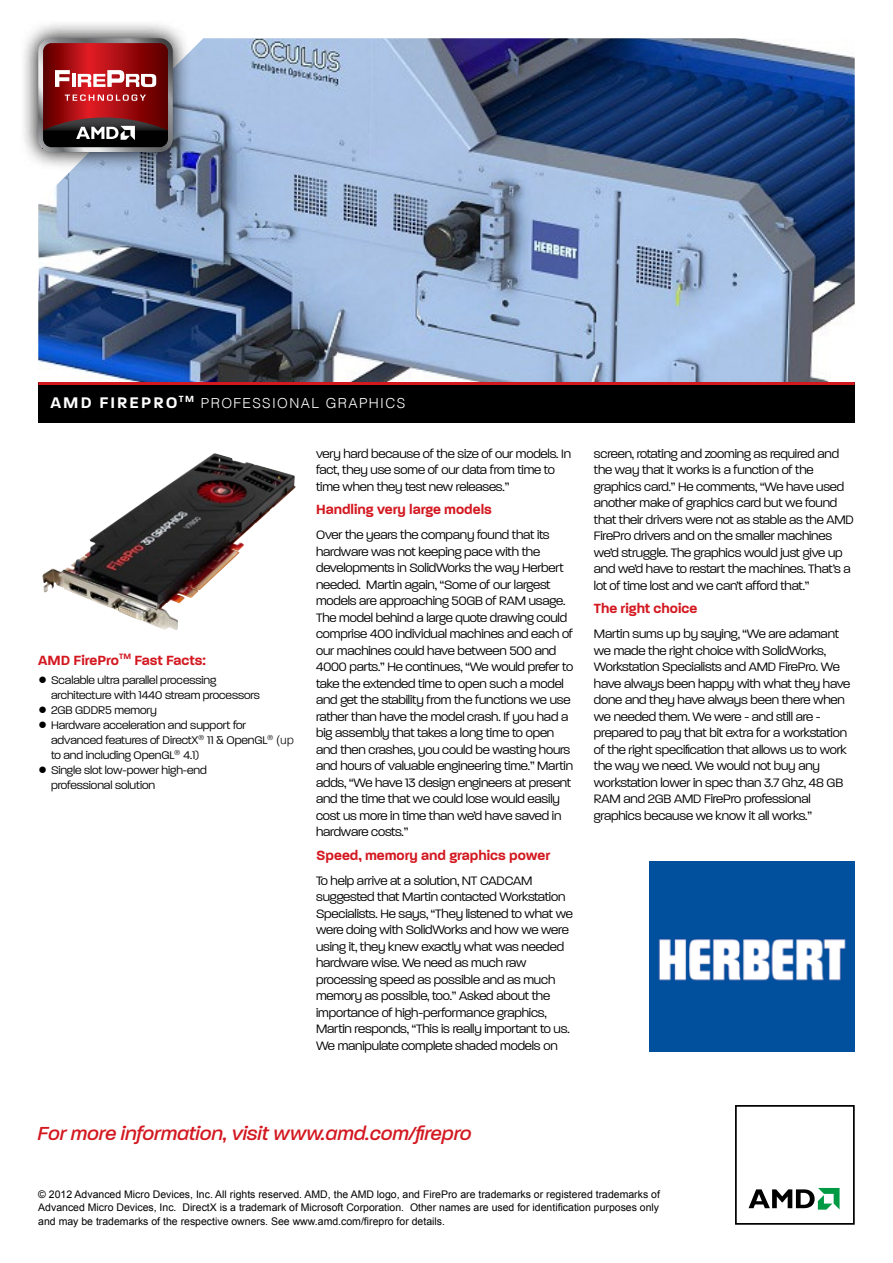
<style>
.page{position:relative;width:893px;height:1263px;background:#fff}
.page>*{position:absolute;margin:0;border:0;box-sizing:border-box;transform-origin:0 0}
.t1{font:italic 500 25.5px "Paralucent";color:#d31820}
.t2{font:600 20.7px "Paralucent";letter-spacing:.1em;color:#fff}
.t3{font:600 18px "Paralucent";color:#d31820}
.t4{font:300 16.5px/16.5px "Paralucent";letter-spacing:-.01em;color:#000}
.t5{font:300 15px/15px "Paralucent";letter-spacing:-.005em;color:#000}
.t6{font:300 13.8px "Helvetica";letter-spacing:.1em;color:#fff}
.t7{font:10.5px/13.5px "Arial";color:#000;text-align:justify}
.s1{font-family:"Arial";font-weight:400}
.s2{font-family:"Helvetica";font-size:12px}
</style>
<div class="page">
<img style="left:38px;top:38px;width:817px;height:344px">
<div style="left:38px;top:382px;width:817px;height:40px;background:#000"></div>
<hr style="left:38px;top:382px;width:817px;height:3px;background:#d31820">
<svg style="left:735px;top:1105px;width:120px;height:120px"></svg>
<svg style="left:24px;top:24px;width:168px;height:146px"></svg>
<svg style="left:38px;top:38px;width:135px;height:114px;background:#883739"></svg>
<img style="left:42px;top:453px;width:213px;height:177px">
<img style="left:650px;top:862px;width:205px;height:189px">
<p class="t2" style="left:50px;top:392px;width:145px">AMD FirePro<sup>TM</sup></p>
<p class="t6" style="left:201px;top:392px;width:206px">PROFESSIONAL GRAPHICS</p>
<p class="t3" style="left:38px;top:650px;width:169px">AMD FirePro<sup>TM</sup> Fast Facts:</p>
<p class="t5" style="left:51px;top:672px;width:210px;text-indent:-13px"><span class="s1">●</span> Scalable ultra parallel processing architecture with 1440 stream processors</p>
<p class="t5" style="left:38px;top:702px;width:120px"><span class="s1">●</span> 2GB GDDR5 memory</p>
<p class="t5" style="left:51px;top:717px;width:245px;text-indent:-13px"><span class="s1">●</span> Hardware acceleration and support for advanced features of DirectX<sup>®</sup> 11 &amp; OpenGL<sup>®</sup> <span class="s2">(UP </span>to and including OpenGL<sup>®</sup> 4.1)</p>
<p class="t5" style="left:51px;top:762px;width:157px;text-indent:-13px"><span class="s1">●</span> Single slot low-power high-end professional solution</p>
<p class="t4" style="left:316px;top:444px;width:256px">very hard because of the size of our models. In fact, they use some of our data from time to time when they test new releases.”</p>
<p class="t3" style="left:316px;top:500px;width:177px">Handling very large models</p>
<p class="t4" style="left:316px;top:526px;width:259px">Over the years the company found that its hardware was not keeping pace with the developments in SolidWorks the way Herbert needed. Martin again, “Some of our largest models are approaching 50GB of RAM usage.<br>The model behind a large quote drawing could comprise 400 individual machines and each of our machines could have between 500 and 4000 parts.” He continues, “We would prefer to take the extended time to open such a model and get the stability from the functions we use rather than have the model crash. If you had a big assembly that takes a long time to open and then crashes, you could be wasting hours and hours of valuable engineering time.” Martin adds, “We have 13 design engineers at present and the time that we could lose would easily cost us more in time than we’d have saved in hardware costs.”</p>
<p class="t3" style="left:316px;top:845px;width:236px">Speed, memory and graphics power</p>
<p class="t4" style="left:316px;top:871px;width:258px">To help arrive at a solution, NT CADCAM suggested that Martin contacted Workstation Specialists. He says, “They listened to what we were doing with SolidWorks and how we were using it, they knew exactly what was needed hardware wise. We need as much raw processing speed as possible and as much memory as possible, too.” Asked about the importance of high-performance graphics, Martin responds, “This is really important to us.<br>We manipulate complete shaded models on</p>
<p class="t4" style="left:594px;top:444px;width:262px">screen, rotating and zooming as required and the way that it works is a function of the graphics card.” He comments, “We have used another make of graphics card but we found that their drivers were not as stable as the AMD FirePro drivers and on the smaller machines we’d struggle. The graphics would just give up and we’d have to restart the machines. That’s a lot of time lost and we can’t afford that.”</p>
<p class="t3" style="left:594px;top:599px;width:105px">The right choice</p>
<p class="t4" style="left:594px;top:625px;width:258px">Martin sums up by saying, “We are adamant we made the right choice with SolidWorks, Workstation Specialists and AMD FirePro. We have always been happy with what they have done and they have always been there when we needed them. We were - and still are - prepared to pay that bit extra for a workstation of the right specification that allows us to work the way we need. We would not buy any workstation lower in spec than 3.7 Ghz, 48 GB RAM and 2GB AMD FirePro professional graphics because we know it all works.”</p>
<h1 class="t1" style="left:38px;top:1119px;width:435px">For more information, visit www.amd.com/firepro</h1>
<p class="t7" style="left:38px;top:1187px;width:623px">© 2012 Advanced Micro Devices, Inc. All rights reserved. AMD, the AMD logo, and FirePro are trademarks or registered trademarks of Advanced Micro Devices, Inc. DirectX is a trademark of Microsoft Corporation. Other names are used for identification purposes only and may be trademarks of the respective owners. See www.amd.com/firepro for details.</p>
</div>
